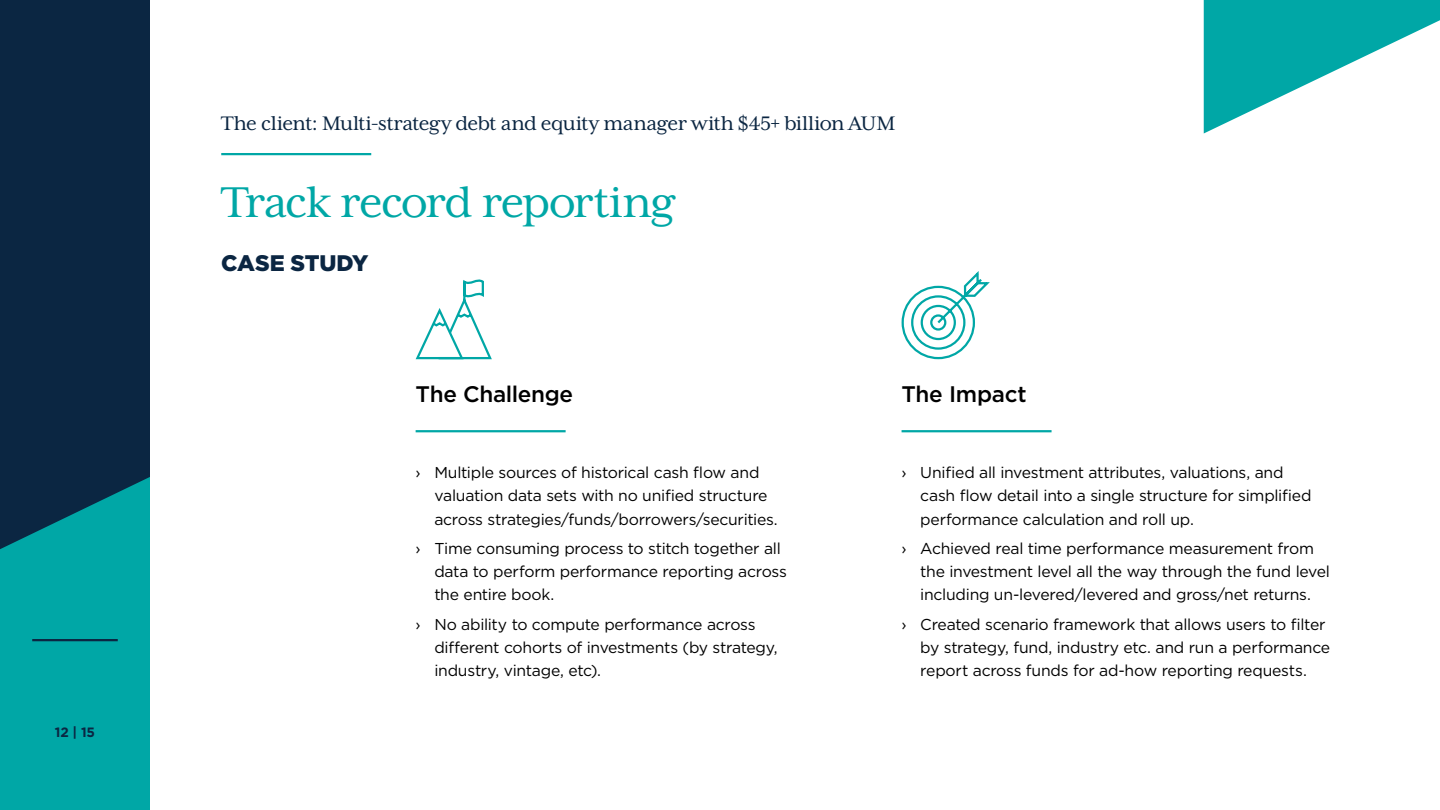
<style>
.page{position:relative;width:1440px;height:810px;background:#fff}
.page>*{position:absolute;margin:0;border:0;box-sizing:border-box;transform-origin:0 0}
.t1{font:49.5px "Mrs Eaves XL Serif OT";letter-spacing:-.03em;color:#00a7a6}
.t2{font:22.5px "Mrs Eaves XL Serif OT";letter-spacing:-.025em;color:#0b2642}
.t3{font:500 22.5px "Gotham";letter-spacing:-.015em;color:#000}
.t4{font:900 22.5px "Gotham";letter-spacing:-.015em;color:#0b2642}
.t5{font:15.75px/23.2px "Gotham";letter-spacing:-.015em;color:#000}
.t6{font:700 13.5px "Gotham";color:#0b2642}
</style>
<div class="page">
<hr style="left:416px;top:430px;width:150px;height:2px;background:#00a7a6">
<svg style="left:415px;top:279px;width:77px;height:81px"></svg>
<hr style="left:902px;top:430px;width:150px;height:2px;background:#00a7a6">
<svg style="left:901px;top:271px;width:89px;height:89px"></svg>
<div style="left:0;top:0;width:150px;height:810px;background:#0b2642"></div>
<svg style="left:0;top:477px;width:150px;height:333px;background:#01989a"></svg>
<hr style="left:32px;top:639px;width:86px;height:2px;background:#0b2642">
<hr style="left:221px;top:153px;width:150px;height:2px;background:#00a7a6">
<svg style="left:1204px;top:0;width:236px;height:133px"></svg>
<p class="t6" style="left:55px;top:723px;width:42px">12 | 15</p>
<h2 class="t2" style="left:221px;top:112px;width:676px">The client: Multi-strategy debt and equity manager with $45+ billion AUM</h2>
<h1 class="t1" style="left:221px;top:176px;width:455px">Track record reporting</h1>
<h2 class="t4" style="left:221px;top:248px;width:149px">CASE STUDY</h2>
<h2 class="t3" style="left:416px;top:379px;width:159px">The Challenge</h2>
<p class="t5" style="left:434px;top:461px;width:345px;text-indent:-19px">› Multiple sources of historical cash flow and valuation data sets with no unified structure across strategies/funds/borrowers/securities.</p>
<p class="t5" style="left:434px;top:536px;width:354px;text-indent:-19px">› Time consuming process to stitch together all data to perform performance reporting across the entire book.</p>
<p class="t5" style="left:434px;top:612px;width:345px;text-indent:-19px">› No ability to compute performance across different cohorts of investments (by strategy, industry, vintage, etc).</p>
<h2 class="t3" style="left:902px;top:379px;width:127px">The Impact</h2>
<p class="t5" style="left:920px;top:461px;width:393px;text-indent:-19px">› Unified all investment attributes, valuations, and cash flow detail into a single structure for simplified performance calculation and roll up.</p>
<p class="t5" style="left:920px;top:536px;width:411px;text-indent:-19px">› Achieved real time performance measurement from the investment level all the way through the fund level including un-levered/levered and gross/net returns.</p>
<p class="t5" style="left:920px;top:612px;width:412px;text-indent:-19px">› Created scenario framework that allows users to filter by strategy, fund, industry etc. and run a performance report across funds for ad-how reporting requests.</p>
</div>
